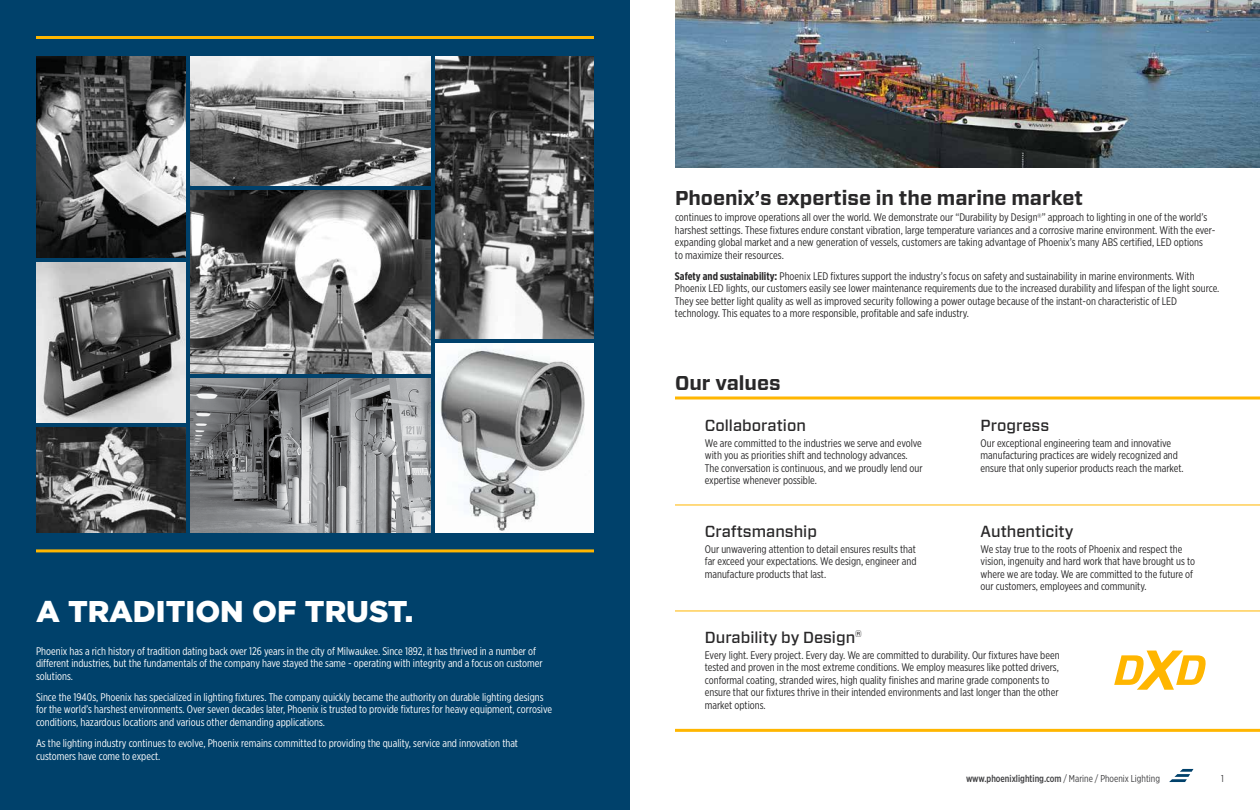
<style>
.page{position:relative;width:1260px;height:810px;background:#fff}
.page>*{position:absolute;margin:0;border:0;box-sizing:border-box;transform-origin:0 0}
.t1{font:900 30px "Gotham";color:#fff}
.t2{font:700 20px "Forza";color:#292829}
.t3{font:500 16px "Forza";color:#292829}
.t4{font:11px/12.5px "Gotham X Narrow";color:#292829}
.t5{font:11px/12.5px "Gotham X Narrow";color:#fff}
.t6{font:500 10px "Gotham X Narrow";color:#404042}
.t7{font:10px "Gotham X Narrow";color:#404042}
.s1{font-weight:700}
.s2{font-weight:400}
</style>
<div class="page">
<svg style="left:1169px;top:769px;width:24px;height:13px"></svg>
<img style="left:675px;top:0;width:585px;height:168px">
<hr style="left:675px;top:397px;width:585px;height:3px;background:#ffb600">
<hr style="left:675px;top:505px;width:585px;height:1px;background:#ffb600">
<svg style="left:1114px;top:651px;width:92px;height:39px"></svg>
<hr style="left:675px;top:729px;width:585px;height:3px;background:#ffb600">
<hr style="left:675px;top:611px;width:585px;height:1px;background:#ffb600">
<div style="left:0;top:0;width:630px;height:810px;background:#00416b"></div>
<img style="left:190px;top:56px;width:241px;height:129px">
<hr style="left:36px;top:36px;width:558px;height:3px;background:#ffb600">
<hr style="left:36px;top:549px;width:558px;height:3px;background:#ffb600">
<img style="left:36px;top:56px;width:149px;height:202px">
<img style="left:436px;top:343px;width:158px;height:189px">
<img style="left:190px;top:190px;width:241px;height:183px">
<img style="left:36px;top:263px;width:149px;height:159px">
<img style="left:190px;top:378px;width:241px;height:154px">
<img style="left:436px;top:56px;width:158px;height:282px">
<img style="left:36px;top:427px;width:149px;height:105px">
<h1 class="t1" style="left:36px;top:591px;width:379px">A TRADITION OF TRUST.</h1>
<p class="t5" style="left:36px;top:645px;width:508px">Phoenix has a rich history of tradition dating back over 126 years in the city of Milwaukee. Since 1892, it has thrived in a number of different industries, but the fundamentals of the company have stayed the same - operating with integrity and a focus on customer solutions.</p>
<p class="t5" style="left:36px;top:691px;width:518px">Since the 1940s, Phoenix has specialized in lighting fixtures. The company quickly became the authority on durable lighting designs for the world’s harshest environments. Over seven decades later, Phoenix is trusted to provide fixtures for heavy equipment, corrosive conditions, hazardous locations and various other demanding applications.</p>
<p class="t5" style="left:36px;top:737px;width:484px">As the lighting industry continues to evolve, Phoenix remains committed to providing the quality, service and innovation that customers have come to expect.</p>
<h2 class="t2" style="left:675px;top:185px;width:409px">Phoenix’s expertise in the marine market</h2>
<p class="t4" style="left:675px;top:211px;width:542px">continues to improve operations all over the world. We demonstrate our “Durability by Design<sup>®</sup>” approach to lighting in one of the world’s harshest settings. These fixtures endure constant vibration, large temperature variances and a corrosive marine environment. With the ever&shy;expanding global market and a new generation of vessels, customers are taking advantage of Phoenix’s many ABS certified, LED options<br>to maximize their resources.</p>
<p class="t4" style="left:675px;top:270px;width:546px"><span class="s1">Safety and sustainability:</span> Phoenix LED fixtures support the industry’s focus on safety and sustainability in marine environments. With Phoenix LED lights, our customers easily see lower maintenance requirements due to the increased durability and lifespan of the light source.<br>They see better light quality as well as improved security following a power outage because of the instant-on characteristic of LED technology. This equates to a more responsible, profitable and safe industry.</p>
<h2 class="t2" style="left:675px;top:369px;width:107px">Our values</h2>
<h3 class="t3" style="left:705px;top:415px;width:103px">Collaboration</h3>
<p class="t4" style="left:705px;top:437px;width:219px">We are committed to the industries we serve and evolve with you as priorities shift and technology advances.<br>The conversation is continuous, and we proudly lend our expertise whenever possible.</p>
<h3 class="t3" style="left:705px;top:521px;width:114px">Craftsmanship</h3>
<p class="t4" style="left:705px;top:543px;width:213px;text-align:justify">Our unwavering attention to detail ensures results that far exceed your expectations. We design, engineer and manufacture products that last.</p>
<h3 class="t3" style="left:981px;top:415px;width:70px">Progress</h3>
<p class="t4" style="left:981px;top:437px;width:205px">Our exceptional engineering team and innovative manufacturing practices are widely recognized and ensure that only superior products reach the market.</p>
<h3 class="t3" style="left:981px;top:521px;width:94px">Authenticity</h3>
<p class="t4" style="left:981px;top:543px;width:216px">We stay true to the roots of Phoenix and respect the vision, ingenuity and hard work that have brought us to where we are today. We are committed to the future of our customers, employees and community.</p>
<h3 class="t3" style="left:705px;top:626px;width:159px">Durability by Design<sup>®</sup></h3>
<p class="t4" style="left:705px;top:648px;width:356px">Every light. Every project. Every day. We are committed to durability. Our fixtures have been tested and proven in the most extreme conditions. We employ measures like potted drivers, conformal coating, stranded wires, high quality finishes and marine grade components to ensure that our fixtures thrive in their intended environments and last longer than the other market options.</p>
<p class="t6" style="left:966px;top:772px;width:195px">www.phoenixlighting.com <span class="s2">/ Marine / Phoenix Lighting</span></p>
<p class="t7" style="left:1221px;top:773px;width:4px">1</p>
</div>
